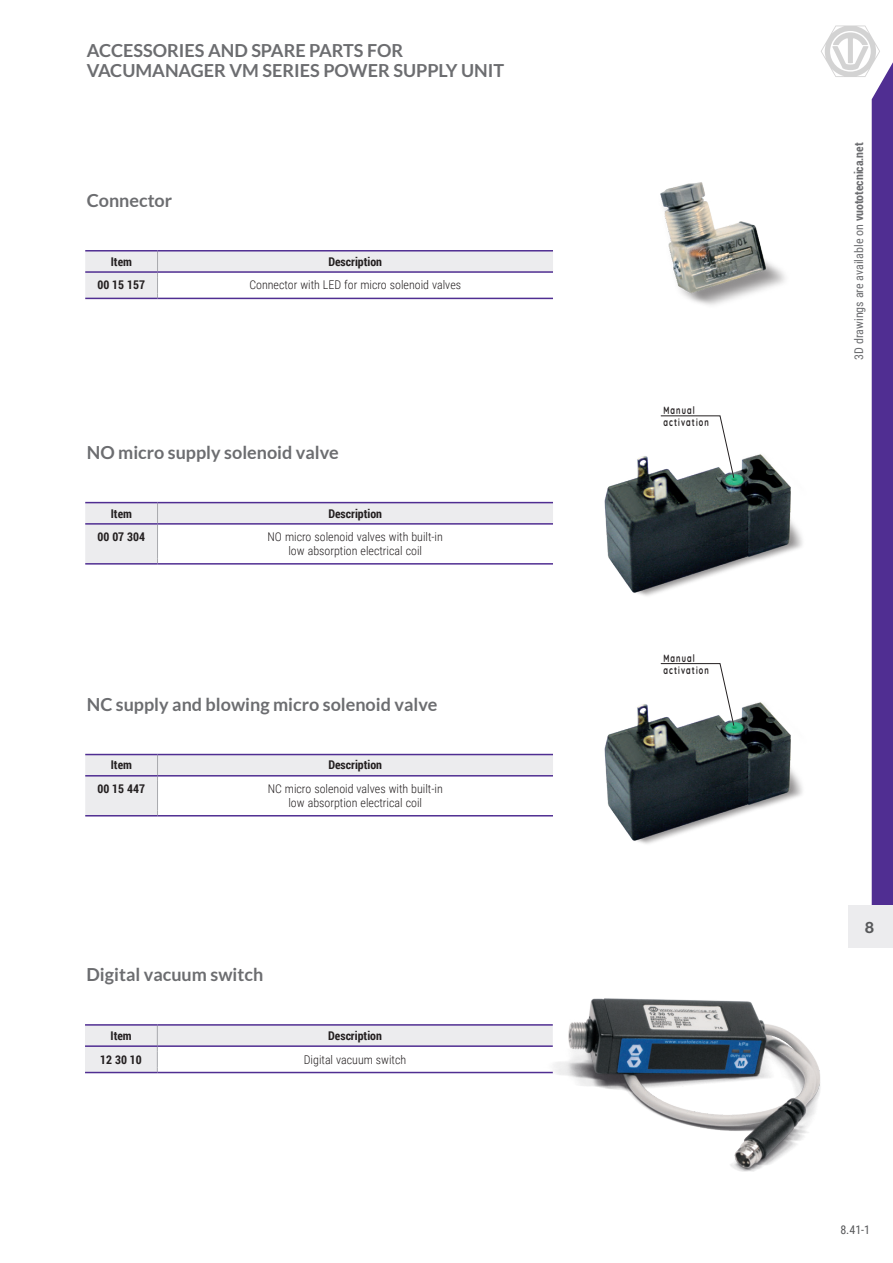
<style>
.page{position:relative;width:893px;height:1263px;background:#fff}
.page>*{position:absolute;margin:0;border:0;box-sizing:border-box;transform-origin:0 0}
.Titolo_prodotto{font:700 18px "Lato";color:#6c6d70}
.t1{font:700 15.75px "Helvetica Neue LT Std";color:#57585a}
.Titolo_tabella_Light{font:300 12px/13.5px "Roboto Condensed";color:#231f20;text-align:center}
.Titolo_tabella{font:700 12px "Roboto Condensed";color:#231f20}
.t2{font:12px "Roboto Condensed";color:#6c6d70}
.t3{font:12px "Roboto Condensed";color:#57585a}
.t4{font:700 10.5px "Quicksand";letter-spacing:.15em;color:#231f20;scale:.7 1}
.s1{font-weight:700}
</style>
<div class="page">
<div style="left:848px;top:905px;width:45px;height:42px;background:#ececee"></div>
<svg style="left:821px;top:25px;width:72px;height:880px"></svg>
<img style="left:604px;top:419px;width:275px;height:202px">
<img style="left:604px;top:667px;width:275px;height:202px">
<img style="left:521px;top:998px;width:300px;height:174px">
<svg style="left:660px;top:663px;width:75px;height:63px"></svg>
<svg style="left:660px;top:415px;width:75px;height:63px"></svg>
<img style="left:660px;top:182px;width:125px;height:123px">
<svg style="left:85px;top:503px;width:468px;height:60px"></svg>
<hr style="left:158px;top:523px;width:395px;height:2px;background:#502e92">
<hr style="left:85px;top:563px;width:73px;height:2px;background:#502e92">
<hr style="left:158px;top:563px;width:395px;height:2px;background:#502e92">
<hr style="left:85px;top:502px;width:73px;height:1px;background:#502e92">
<hr style="left:158px;top:502px;width:395px;height:1px;background:#502e92">
<hr style="left:85px;top:523px;width:73px;height:2px;background:#502e92">
<svg style="left:85px;top:755px;width:468px;height:60px"></svg>
<hr style="left:158px;top:775px;width:395px;height:1px;background:#502e92">
<hr style="left:85px;top:815px;width:73px;height:1px;background:#502e92">
<hr style="left:158px;top:815px;width:395px;height:1px;background:#502e92">
<hr style="left:85px;top:754px;width:73px;height:1px;background:#502e92">
<hr style="left:158px;top:754px;width:395px;height:1px;background:#502e92">
<hr style="left:85px;top:775px;width:73px;height:1px;background:#502e92">
<svg style="left:85px;top:1026px;width:468px;height:46px"></svg>
<hr style="left:157px;top:1045px;width:396px;height:2px;background:#502e92">
<hr style="left:85px;top:1072px;width:72px;height:1px;background:#502e92">
<hr style="left:157px;top:1072px;width:396px;height:1px;background:#502e92">
<hr style="left:85px;top:1024px;width:72px;height:2px;background:#502e92">
<hr style="left:157px;top:1024px;width:396px;height:2px;background:#502e92">
<hr style="left:85px;top:1045px;width:72px;height:2px;background:#502e92">
<svg style="left:85px;top:251px;width:468px;height:47px"></svg>
<hr style="left:158px;top:271px;width:395px;height:2px;background:#502e92">
<hr style="left:85px;top:298px;width:73px;height:1px;background:#502e92">
<hr style="left:158px;top:298px;width:395px;height:1px;background:#502e92">
<hr style="left:85px;top:250px;width:73px;height:1px;background:#502e92">
<hr style="left:158px;top:250px;width:395px;height:1px;background:#502e92">
<hr style="left:85px;top:271px;width:73px;height:2px;background:#502e92">
<p class="Titolo_prodotto" style="left:87px;top:40px;width:318px">ACCESSORIES AND SPARE PARTS FOR</p>
<p class="Titolo_prodotto" style="left:87px;top:60px;width:419px">VACUMANAGER VM SERIES POWER SUPPLY UNIT</p>
<p class="Titolo_prodotto" style="left:87px;top:190px;width:87px">Connector</p>
<p class="Titolo_tabella" style="left:111px;top:253px;width:23px">Item</p>
<p class="Titolo_tabella" style="left:328px;top:253px;width:55px">Description</p>
<p class="Titolo_tabella_Light" style="left:249px;top:278px;width:213px">Connector with LED for micro solenoid valves</p>
<p class="Titolo_tabella" style="left:98px;top:277px;width:49px">00 15 157</p>
<p class="Titolo_prodotto" style="left:87px;top:442px;width:254px">NO micro supply solenoid valve</p>
<p class="Titolo_tabella" style="left:111px;top:505px;width:23px">Item</p>
<p class="Titolo_tabella" style="left:328px;top:505px;width:55px">Description</p>
<p class="Titolo_tabella_Light" style="left:268px;top:530px;width:177px">NO micro solenoid valves with built-in low absorption electrical coil</p>
<p class="Titolo_tabella" style="left:98px;top:529px;width:49px">00 07 304</p>
<p class="Titolo_prodotto" style="left:87px;top:694px;width:352px">NC supply and blowing micro solenoid valve</p>
<p class="Titolo_tabella" style="left:111px;top:757px;width:23px">Item</p>
<p class="Titolo_tabella" style="left:328px;top:757px;width:55px">Description</p>
<p class="Titolo_tabella_Light" style="left:268px;top:782px;width:177px">NC micro solenoid valves with built-in low absorption electrical coil</p>
<p class="Titolo_tabella" style="left:98px;top:780px;width:49px">00 15 447</p>
<p class="Titolo_prodotto" style="left:87px;top:964px;width:178px">Digital vacuum switch</p>
<p class="Titolo_tabella" style="left:111px;top:1027px;width:23px">Item</p>
<p class="Titolo_tabella" style="left:328px;top:1027px;width:55px">Description</p>
<p class="Titolo_tabella_Light" style="left:304px;top:1052px;width:104px">Digital vacuum switch</p>
<p class="Titolo_tabella" style="left:100px;top:1051px;width:43px">12 30 10</p>
<p class="t4" style="left:663px;top:402px;width:46px">Manual</p>
<p class="t4" style="left:663px;top:414px;width:66px">activation</p>
<p class="t4" style="left:663px;top:649px;width:46px">Manual</p>
<p class="t4" style="left:663px;top:661px;width:66px">activation</p>
<p class="t2" style="left:850px;top:360px;width:219px;rotate:-90deg">3D drawings are available on <span class="s1">vuototecnica.net</span></p>
<h2 class="t1" style="left:865px;top:918px;width:10px">8</h2>
<p class="t3" style="left:840px;top:1221px;width:31px">8.41-1</p>
</div>
